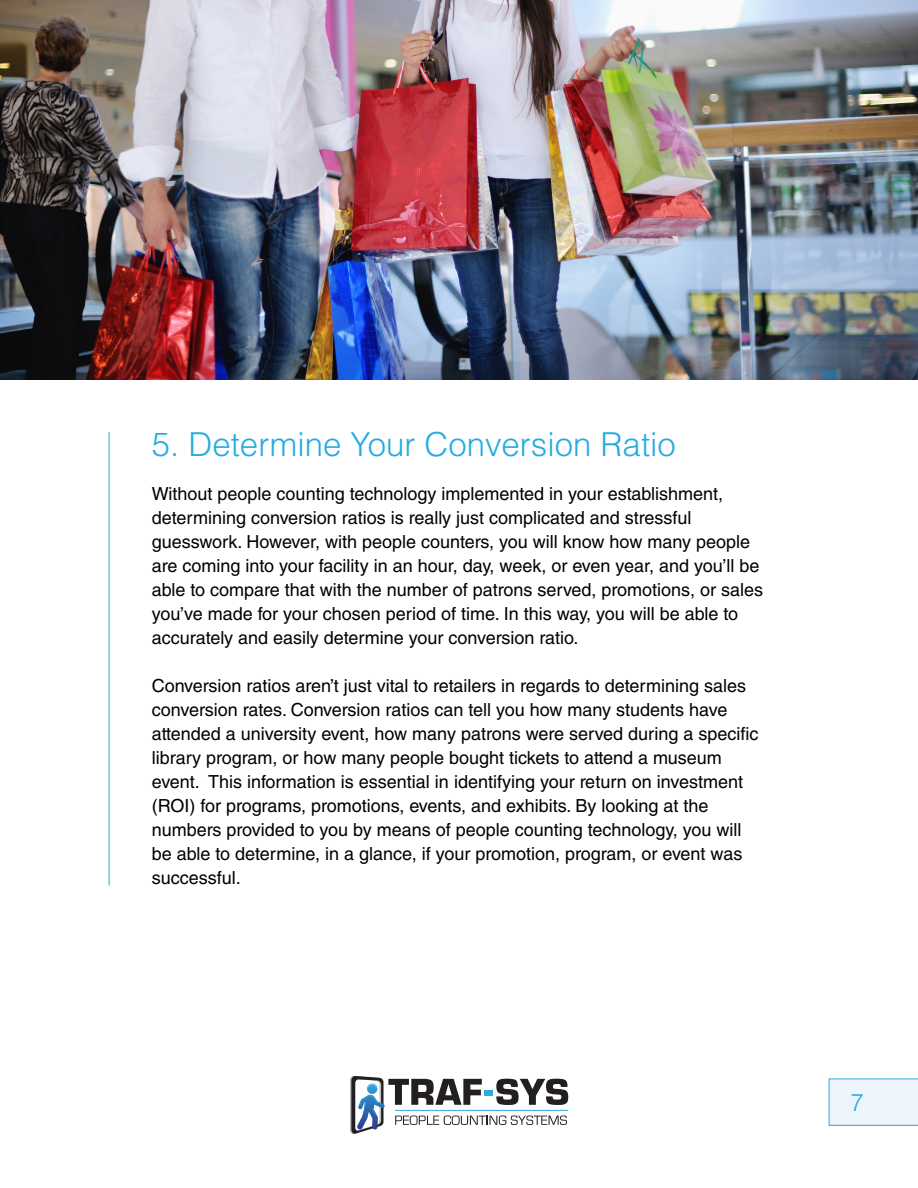
<style>
.page{position:relative;width:918px;height:1188px;background:#fff}
.page>*{position:absolute;margin:0;border:0;box-sizing:border-box;transform-origin:0 0}
.t1{font:300 33px "Helvetica LT Std";color:#24abe2}
.t2{font:300 24px "Helvetica LT Std";color:#24abe2}
.t3{font:18px/24px "Helvetica LT Std";color:#000}
</style>
<div class="page">
<svg style="left:829px;top:1079px;width:89px;height:47px;background:#e5f1fa"></svg>
<svg style="left:350px;top:1076px;width:218px;height:58px"></svg>
<hr style="left:395px;top:1110px;width:173px;height:1px;background:#2aabe2">
<img style="left:0;top:0;width:918px;height:380px">
<hr style="left:109px;top:432px;width:1px;height:454px;background:#24abe2">
<h1 class="t1" style="left:152px;top:423px;width:525px">5. Determine Your Conversion Ratio</h1>
<p class="t3" style="left:152px;top:482px;width:613px">Without people counting technology implemented in your establishment, determining conversion ratios is really just complicated and stressful guesswork. However, with people counters, you will know how many people are coming into your facility in an hour, day, week, or even year, and you’ll be able to compare that with the number of patrons served, promotions, or sales you’ve made for your chosen period of time. In this way, you will be able to accurately and easily determine your conversion ratio.</p>
<p class="t3" style="left:152px;top:674px;width:608px">Conversion ratios aren’t just vital to retailers in regards to determining sales conversion rates. Conversion ratios can tell you how many students have attended a university event, how many patrons were served during a specific library program, or how many people bought tickets to attend a museum event. This information is essential in identifying your return on investment (ROI) for programs, promotions, events, and exhibits. By looking at the numbers provided to you by means of people counting technology, you will be able to determine, in a glance, if your promotion, program, or event was successful.</p>
<h2 class="t2" style="left:851px;top:1087px;width:15px">7</h2>
</div>
